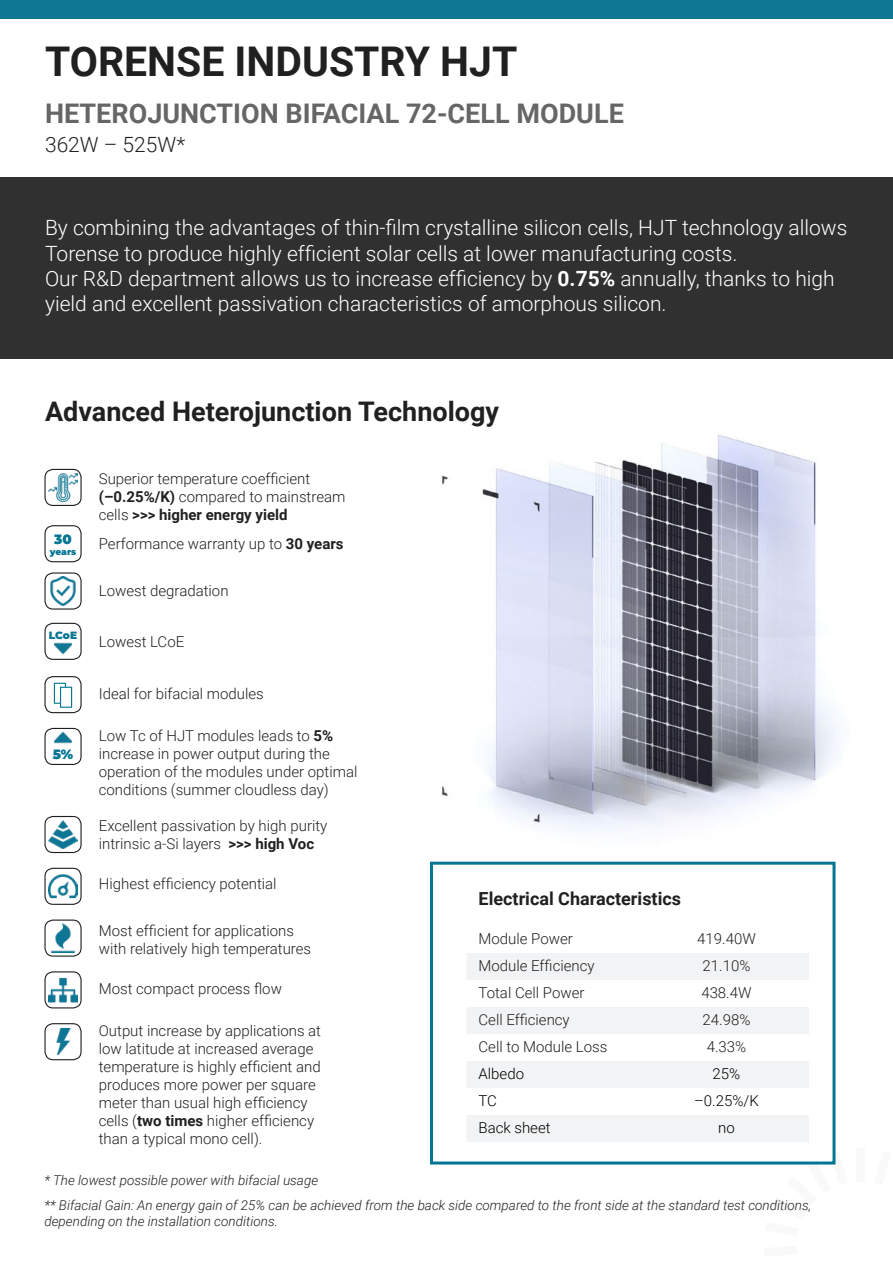
<style>
.page{position:relative;width:893px;height:1263px;background:#fff}
.page>*{position:absolute;margin:0;border:0;box-sizing:border-box;transform-origin:0 0}
.Subheader_Blue{font:700 40.95px "Roboto";color:#202020}
.Subheader_Blue-2{font:700 27px "Roboto";color:#666}
.t1{font:700 27px "Roboto";color:#202020}
.Text{font:300 21px/25.2px "Roboto";color:#fff}
.Text-2{font:300 21px "Roboto";color:#231f20}
.Header_2{font:700 18px "Roboto";color:#202020}
.Text_Benefits{font:300 15px/18px "Roboto";color:#231f20}
.t2{font:300 15px "Roboto";color:#000}
.Asterix{font:italic 300 13.5px/16.2px "Roboto";color:#231f20}
.Text_12{font:900 13.5px "Montserrat";color:#047693}
.Text_12-2{font:900 10.5px "Montserrat";color:#047693}
.Text_12-3{font:900 9px "Montserrat";letter-spacing:-.005em;color:#047693}
.s1{font-weight:700}
.s2{font-weight:700;color:#202020}
</style>
<div class="page">
<div style="left:0;top:0;width:893px;height:18px;background:#0f7694"></div>
<div style="left:857px;top:1148px;width:8px;height:33px;background:#f9f9f9"></div>
<svg style="left:765px;top:1151px;width:71px;height:14px"></svg>
<img style="left:430px;top:435px;width:409px;height:441px">
<div style="left:430px;top:862px;width:405px;height:302px;background:#fff;border:3px solid #047693"></div>
<div style="left:0;top:177px;width:893px;height:181px;background:#303030"></div>
<svg style="left:467px;top:953px;width:342px;height:189px;fill:#f2f3f4"></svg>
<div style="left:44px;top:469px;width:38px;height:37px;border:1px solid #202020;border-radius:8px"></div>
<img style="left:49px;top:473px;width:28px;height:29px">
<div style="left:44px;top:868px;width:38px;height:37px;border:1px solid #202020;border-radius:8px"></div>
<img style="left:49px;top:874px;width:28px;height:25px">
<div style="left:44px;top:816px;width:38px;height:37px;border:1px solid #202020;border-radius:8px"></div>
<img style="left:49px;top:820px;width:28px;height:29px">
<div style="left:44px;top:623px;width:38px;height:37px;border:1px solid #202020;border-radius:8px"></div>
<img style="left:54px;top:642px;width:18px;height:13px">
<div style="left:44px;top:525px;width:38px;height:37px;border:1px solid #202020;border-radius:8px"></div>
<div style="left:44px;top:728px;width:38px;height:37px;border:1px solid #202020;border-radius:8px"></div>
<img style="left:54px;top:729px;width:18px;height:15px">
<div style="left:44px;top:919px;width:38px;height:38px;border:1px solid #202020;border-radius:8px"></div>
<img style="left:51px;top:924px;width:24px;height:28px">
<div style="left:44px;top:572px;width:38px;height:38px;border:1px solid #202020;border-radius:8px"></div>
<img style="left:50px;top:577px;width:26px;height:28px">
<div style="left:44px;top:971px;width:38px;height:37px;border:1px solid #202020;border-radius:8px"></div>
<img style="left:49px;top:977px;width:28px;height:26px">
<div style="left:44px;top:1023px;width:38px;height:37px;border:1px solid #202020;border-radius:8px"></div>
<img style="left:56px;top:1029px;width:15px;height:25px">
<div style="left:44px;top:676px;width:38px;height:37px;border:1px solid #202020;border-radius:8px"></div>
<div style="left:54px;top:683px;width:12px;height:21px;background:#fff;border:1px solid #047693"></div>
<div style="left:60px;top:687px;width:12px;height:21px;background:#fff;border:1px solid #047693"></div>
<p class="Subheader_Blue" style="left:45px;top:33px;width:474px">TORENSE INDUSTRY HJT</p>
<p class="Subheader_Blue-2" style="left:45px;top:95px;width:580px">HETEROJUNCTION BIFACIAL 72-CELL MODULE</p>
<p class="Text-2" style="left:45px;top:130px;width:142px">362W – 525W*</p>
<p class="Text" style="left:45px;top:214px;width:804px">By combining the advantages of thin-film crystalline silicon cells, HJT technology allows Torense to produce highly efficient solar cells at lower manufacturing costs.<br>Our R&amp;D department allows us to increase efficiency by <span class="s1">0.75%</span> annually, thanks to high yield and excellent passivation characteristics of amorphous silicon.</p>
<p class="t1" style="left:45px;top:392px;width:456px">Advanced Heterojunction Technology</p>
<p class="Text_12" style="left:54px;top:529px;width:19px">30</p>
<p class="Text_12-3" style="left:50px;top:545px;width:28px">years</p>
<p class="Text_12-2" style="left:49px;top:627px;width:30px">LCoE</p>
<p class="Text_12" style="left:53px;top:744px;width:22px">5%</p>
<p class="Text_Benefits" style="left:99px;top:469px;width:248px">Superior temperature coefficient <span class="s1">(–0.25%/K)</span> compared to mainstream cells <span class="s2">&gt;&gt;&gt; higher energy yield</span></p>
<p class="Text_Benefits" style="left:99px;top:534px;width:246px">Performance warranty up to <span class="s2">30 years</span></p>
<p class="Text_Benefits" style="left:99px;top:581px;width:131px">Lowest degradation</p>
<p class="Text_Benefits" style="left:99px;top:632px;width:87px">Lowest LCoE</p>
<p class="Text_Benefits" style="left:99px;top:684px;width:166px">Ideal for bifacial modules</p>
<p class="Text_Benefits" style="left:99px;top:726px;width:260px">Low Tc of HJT modules leads to <span class="s2">5% </span>increase in power output during the operation of the modules under optimal conditions (summer cloudless day)</p>
<p class="Text_Benefits" style="left:99px;top:816px;width:230px">Excellent passivation by high purity intrinsic a-Si layers <span class="s2">&gt;&gt;&gt; high Voc</span></p>
<p class="Text_Benefits" style="left:99px;top:874px;width:179px">Highest efficiency potential</p>
<p class="Text_Benefits" style="left:99px;top:921px;width:214px">Most efficient for applications with relatively high temperatures</p>
<p class="Text_Benefits" style="left:99px;top:979px;width:185px">Most compact process flow</p>
<p class="Text_Benefits" style="left:99px;top:1021px;width:224px">Output increase by applications at low latitude at increased average temperature is highly efficient and produces more power per square meter than usual high efficiency cells (<span class="s2">two times</span> higher efficiency than a typical mono cell).</p>
<p class="Header_2" style="left:479px;top:886px;width:204px">Electrical Characteristics</p>
<p class="Text_Benefits" style="left:478px;top:929px;width:96px">Module Power</p>
<p class="Text_Benefits" style="left:697px;top:929px;width:60px">419.40W</p>
<p class="Text_Benefits" style="left:478px;top:956px;width:118px">Module Efficiency</p>
<p class="Text_Benefits" style="left:702px;top:956px;width:49px">21.10%</p>
<p class="Text_Benefits" style="left:478px;top:983px;width:108px">Total Cell Power</p>
<p class="Text_Benefits" style="left:701px;top:983px;width:52px">438.4W</p>
<p class="Text_Benefits" style="left:478px;top:1010px;width:93px">Cell Efficiency</p>
<p class="Text_Benefits" style="left:702px;top:1010px;width:49px">24.98%</p>
<p class="Text_Benefits" style="left:478px;top:1037px;width:130px">Cell to Module Loss</p>
<p class="Text_Benefits" style="left:707px;top:1037px;width:41px">4.33%</p>
<p class="t2" style="left:478px;top:1063px;width:47px">Albedo</p>
<p class="t2" style="left:713px;top:1063px;width:29px">25%</p>
<p class="t2" style="left:478px;top:1090px;width:20px">TC</p>
<p class="t2" style="left:694px;top:1090px;width:66px">–0.25%/K</p>
<p class="t2" style="left:478px;top:1117px;width:74px">Back sheet</p>
<p class="t2" style="left:718px;top:1117px;width:18px">no</p>
<p class="Asterix" style="left:44px;top:1172px;width:275px">* The lowest possible power with bifacial usage</p>
<p class="Asterix" style="left:44px;top:1197px;width:768px">** Bifacial Gain: An energy gain of 25% can be achieved from the back side compared to the front side at the standard test conditions, depending on the installation conditions.</p>
</div>
